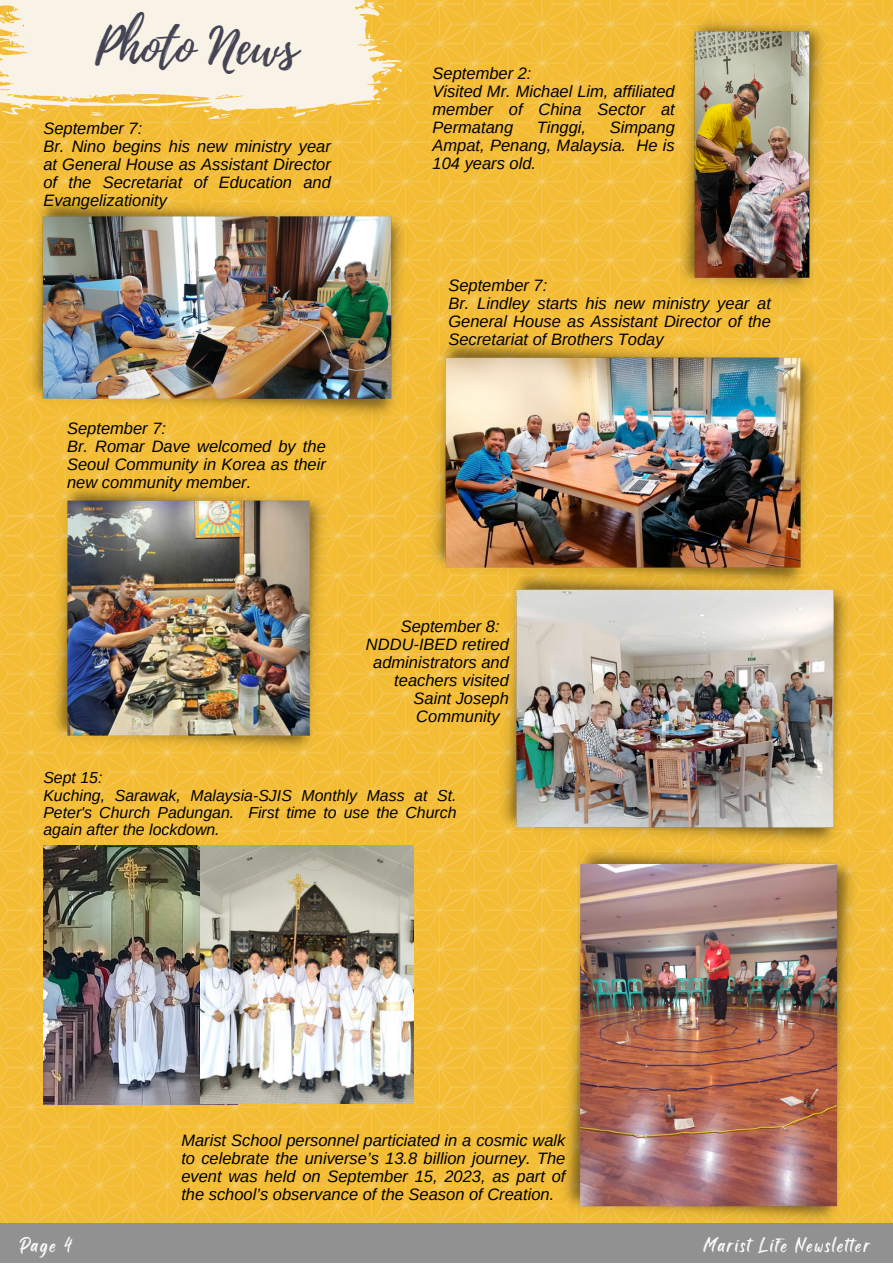
<style>
.page{position:relative;width:893px;height:1264px;background:#fff}
.page>*{position:absolute;margin:0;border:0;box-sizing:border-box;transform-origin:0 0}
.t1{font:49.05px "Playlist Script";color:#444454}
.t2{font:18.6px "Black Bones";letter-spacing:.1em;color:#fff}
.t3{font:italic 16.5px/18px "Arimo";color:#000;text-align:justify}
.t4{font:italic 15.9px/17.4px "Arimo";color:#000;text-align:justify}
</style>
<div class="page">
<img style="left:0;top:0;width:892px;height:1223px">
<div style="left:0;top:1223px;width:892px;height:39px;background:#929191"></div>
<svg style="left:0;top:0;width:403px;height:119px;background:#f7e8c3"></svg>
<img style="left:673px;top:11px;width:157px;height:286px">
<img style="left:24px;top:190px;width:386px;height:234px">
<img style="left:426px;top:331px;width:394px;height:262px">
<img style="left:46px;top:478px;width:284px;height:281px">
<img style="left:495px;top:564px;width:359px;height:288px">
<img style="left:43px;top:845px;width:194px;height:259px">
<img style="left:200px;top:845px;width:213px;height:258px">
<img style="left:556px;top:840px;width:304px;height:383px">
<p class="t1" style="left:95px;top:12px;width:204px">Photo News</p>
<p class="t3" style="left:43px;top:119px;width:100px">September 7:</p>
<p class="t3" style="left:43px;top:137px;width:289px">Br. Nino begins his new ministry year at General House as Assistant Director of the Secretariat of Education and Evangelizationity</p>
<p class="t3" style="left:67px;top:419px;width:100px">September 7:</p>
<p class="t3" style="left:67px;top:437px;width:260px">Br. Romar Dave welcomed by the Seoul Community in Korea as their new community member.</p>
<p class="t3" style="left:432px;top:64px;width:100px">September 2:</p>
<p class="t3" style="left:432px;top:82px;width:244px">Visited Mr. Michael Lim, affiliated member of China Sector at Permatang</p>
<p class="t3" style="left:432px;top:118px;width:244px;text-indent:177px">Simpang Ampat, Penang, Malaysia. He is 104 years old.</p>
<p class="t3" style="left:536px;top:118px;width:51px">Tinggi,</p>
<p class="t3" style="left:448px;top:276px;width:100px">September 7:</p>
<p class="t3" style="left:448px;top:294px;width:324px">Br. Lindley starts his new ministry year at General House as Assistant Director of the Secretariat of Brothers Today</p>
<p class="t3" style="left:400px;top:617px;width:100px">September 8:</p>
<p class="t3" style="left:366px;top:635px;width:144px">NDDU-IBED retired</p>
<p class="t3" style="left:373px;top:653px;width:137px">administrators and</p>
<p class="t3" style="left:394px;top:671px;width:116px">teachers visited</p>
<p class="t3" style="left:413px;top:689px;width:97px">Saint Joseph</p>
<p class="t3" style="left:416px;top:707px;width:85px">Community</p>
<p class="t4" style="left:43px;top:768px;width:61px">Sept 15:</p>
<p class="t4" style="left:43px;top:786px;width:414px">Kuching, Sarawak, Malaysia-SJIS Monthly Mass at St.<br>Peter's Church Padungan. First time to use the Church again after the lockdown.</p>
<p class="t3" style="left:181px;top:1131px;width:385px">Marist School personnel particiated in a cosmic walk to celebrate the universe’s 13.8 billion journey. The event was held on September 15, 2023, as part of the school’s observance of the Season of Creation.</p>
<p class="t2" style="left:20px;top:1232px;width:54px">Page 4</p>
<p class="t2" style="left:703px;top:1232px;width:168px">Marist Life Newsletter</p>
</div>
